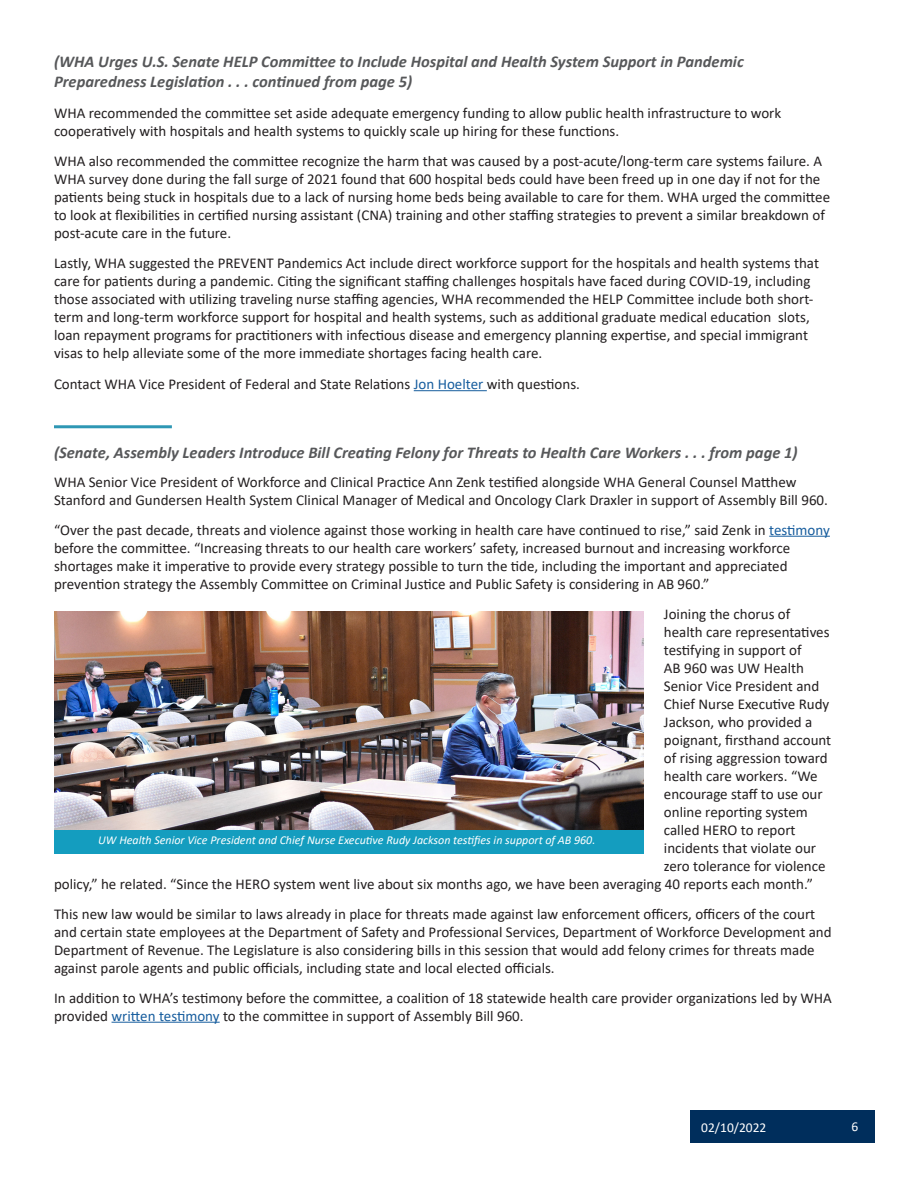
<style>
.page{position:relative;width:918px;height:1188px;background:#fff}
.page>*{position:absolute;margin:0;border:0;box-sizing:border-box;transform-origin:0 0}
.Continued_From{font:italic 700 16.5px/19.8px "Calibri";color:#57585a}
.Body_Copy{font:15px/18px "Calibri";color:#231f20}
.t1{font:13.5px "Calibri";color:#fff}
.Photo_Caption{font:italic 12px "Calibri";color:#fff}
.s1{color:#175d9e}
</style>
<div class="page">
<div style="left:690px;top:1111px;width:184px;height:32px;background:#002e5c"></div>
<hr style="left:414px;top:390px;width:73px;height:1px;background:#175d9e">
<hr style="left:769px;top:536px;width:61px;height:1px;background:#175d9e">
<hr style="left:112px;top:1022px;width:108px;height:1px;background:#175d9e">
<hr style="left:54px;top:425px;width:118px;height:3px;background:#2e97b4">
<div style="left:54px;top:830px;width:590px;height:24px;background:#149dbf"></div>
<img style="left:54px;top:612px;width:590px;height:218px">
<p class="Continued_From" style="left:54px;top:52px;width:691px">(WHA Urges U.S. Senate HELP Committee to Include Hospital and Health System Support in Pandemic<br>Preparedness Legislation . . . continued from page 5)</p>
<p class="Body_Copy" style="left:54px;top:103px;width:729px">WHA recommended the committee set aside adequate emergency funding to allow public health infrastructure to work cooperatively with hospitals and health systems to quickly scale up hiring for these functions.</p>
<p class="Body_Copy" style="left:54px;top:151px;width:778px">WHA also recommended the committee recognize the harm that was caused by a post-acute/long-term care systems failure. A WHA survey done during the fall surge of 2021 found that 600 hospital beds could have been freed up in one day if not for the patients being stuck in hospitals due to a lack of nursing home beds being available to care for them. WHA urged the committee to look at flexibilities in certified nursing assistant (CNA) training and other staffing strategies to prevent a similar breakdown of post-acute care in the future.</p>
<p class="Body_Copy" style="left:54px;top:253px;width:767px">Lastly, WHA suggested the PREVENT Pandemics Act include direct workforce support for the hospitals and health systems that care for patients during a pandemic. Citing the significant staffing challenges hospitals have faced during COVID-19, including those associated with utilizing traveling nurse staffing agencies, WHA recommended the HELP Committee include both short&shy;term and long-term workforce support for hospital and health systems, such as additional graduate medical education slots, loan repayment programs for practitioners with infectious disease and emergency planning expertise, and special immigrant visas to help alleviate some of the more immediate shortages facing health care.</p>
<p class="Body_Copy" style="left:54px;top:375px;width:528px">Contact WHA Vice President of Federal and State Relations <span class="s1">Jon Hoelter</span> with questions.</p>
<p class="Continued_From" style="left:54px;top:442px;width:745px">(Senate, Assembly Leaders Introduce Bill Creating Felony for Threats to Health Care Workers . . . from page 1)</p>
<p class="Body_Copy" style="left:54px;top:472px;width:776px">WHA Senior Vice President of Workforce and Clinical Practice Ann Zenk testified alongside WHA General Counsel Matthew<br>Stanford and Gundersen Health System Clinical Manager of Medical and Oncology Clark Draxler in support of Assembly Bill 960.</p>
<p class="Body_Copy" style="left:54px;top:520px;width:777px">“Over the past decade, threats and violence against those working in health care have continued to rise,” said Zenk in <span class="s1">testimony </span>before the committee. “Increasing threats to our health care workers’ safety, increased burnout and increasing workforce shortages make it imperative to provide every strategy possible to turn the tide, including the important and appreciated prevention strategy the Assembly Committee on Criminal Justice and Public Safety is considering in AB 960.”</p>
<p class="Body_Copy" style="left:664px;top:604px;width:128px">Joining the chorus of</p>
<p class="Body_Copy" style="left:664px;top:622px;width:167px">health care representatives</p>
<p class="Body_Copy" style="left:664px;top:640px;width:139px">testifying in support of</p>
<p class="Body_Copy" style="left:664px;top:658px;width:142px">AB 960 was UW Health</p>
<p class="Body_Copy" style="left:664px;top:676px;width:157px">Senior Vice President and</p>
<p class="Body_Copy" style="left:664px;top:694px;width:167px">Chief Nurse Executive Rudy</p>
<p class="Body_Copy" style="left:664px;top:712px;width:150px">Jackson, who provided a</p>
<p class="Body_Copy" style="left:664px;top:730px;width:169px">poignant, firsthand account</p>
<p class="Body_Copy" style="left:664px;top:748px;width:165px">of rising aggression toward</p>
<p class="Body_Copy" style="left:664px;top:766px;width:155px">health care workers. “We</p>
<p class="Body_Copy" style="left:664px;top:784px;width:160px">encourage staff to use our</p>
<p class="Body_Copy" style="left:664px;top:802px;width:145px">online reporting system</p>
<p class="Body_Copy" style="left:664px;top:820px;width:133px">called HERO to report</p>
<p class="Body_Copy" style="left:664px;top:838px;width:154px">incidents that violate our</p>
<p class="Body_Copy" style="left:664px;top:856px;width:163px">zero tolerance for violence</p>
<p class="Body_Copy" style="left:54px;top:874px;width:761px">policy,” he related. “Since the HERO system went live about six months ago, we have been averaging 40 reports each month.”</p>
<p class="Body_Copy" style="left:54px;top:904px;width:779px">This new law would be similar to laws already in place for threats made against law enforcement officers, officers of the court and certain state employees at the Department of Safety and Professional Services, Department of Workforce Development and Department of Revenue. The Legislature is also considering bills in this session that would add felony crimes for threats made against parole agents and public officials, including state and local elected officials.</p>
<p class="Body_Copy" style="left:54px;top:988px;width:779px">In addition to WHA’s testimony before the committee, a coalition of 18 statewide health care provider organizations led by WHA provided <span class="s1">written testimony</span> to the committee in support of Assembly Bill 960.</p>
<p class="Photo_Caption" style="left:98px;top:831px;width:499px">UW Health Senior Vice President and Chief Nurse Executive Rudy Jackson testifies in support of AB 960.</p>
<p class="t1" style="left:701px;top:1118px;width:67px">02/10/2022</p>
<p class="t1" style="left:851px;top:1117px;width:8px">6</p>
</div>
